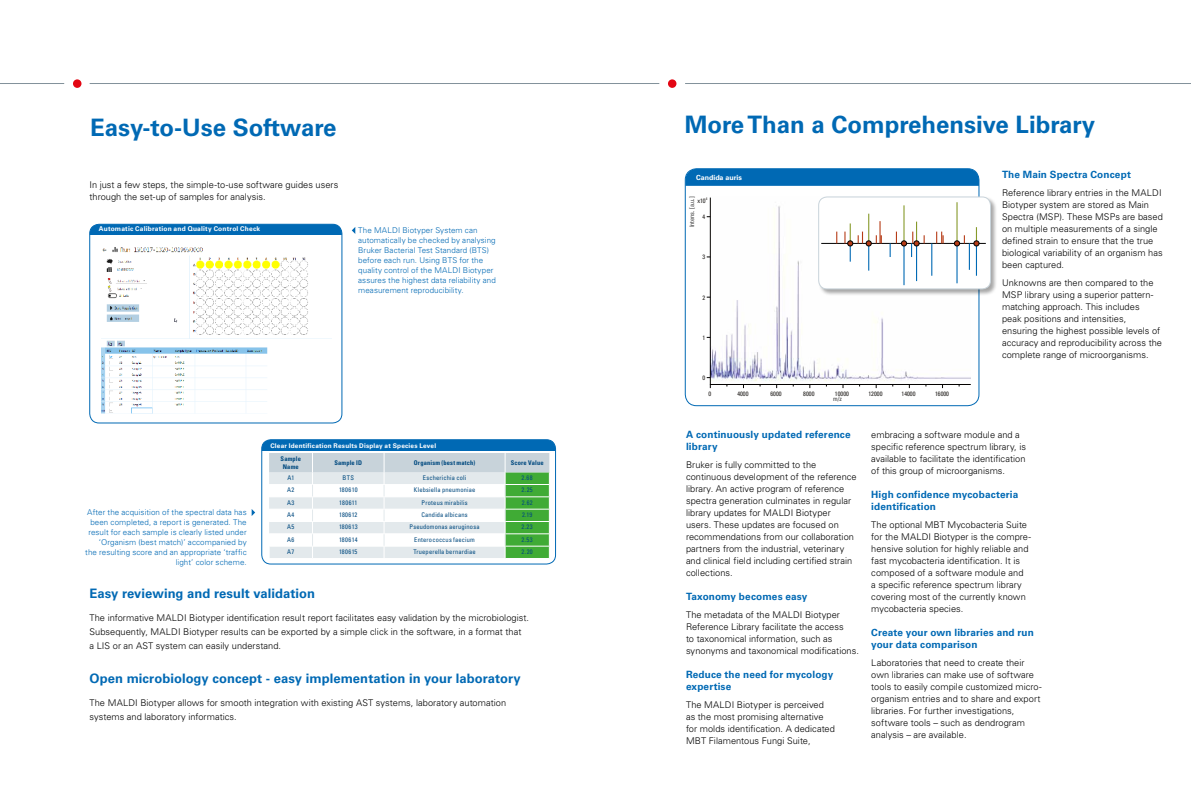
<style>
.page{position:relative;width:1191px;height:791px;background:#fff}
.page>*{position:absolute;margin:0;border:0;box-sizing:border-box;transform-origin:0 0}
.t1{font:700 24px "Univers LT Std";color:#0069b4}
.t2{font:700 13px "Univers LT Std";letter-spacing:.005em;color:#0069b4}
.t3{font:700 10px/12px "Univers LT Std";letter-spacing:.015em;color:#0069b4}
.t4{font:300 9.2px/12px "Univers LT Std";color:#000}
.t5{font:300 8px/10px "Univers LT Std";letter-spacing:.01em;color:#0069b4}
.t6{font:700 7px "Univers";color:#fff}
.t7{font:700 6.6px "Univers LT Std";letter-spacing:.03em;color:#fff}
.t8{font:condensed 6.4px "Univers LT Std";letter-spacing:.025em;color:#00497f}
.t9{font:700 6.4px "Univers LT Std";letter-spacing:.03em;color:#fff}
.t10{font:700 condensed 6.4px/8.5px "Univers LT Std";letter-spacing:.025em;color:#00497f;text-align:center}
.t11{font:condensed 6.3px "Univers";color:#201d1a}
.t12{font:condensed 6.3px "Univers";color:#373737}
</style>
<div class="page">
<div style="left:90px;top:224px;width:252px;height:11px;background:#0069b4"></div>
<div style="left:89px;top:224px;width:253px;height:199px;border:1px solid #0069b4;border-radius:9px"></div>
<svg style="left:352px;top:227px;width:3px;height:7px"></svg>
<svg style="left:252px;top:509px;width:3px;height:7px"></svg>
<div style="left:262px;top:440px;width:293px;height:10px;background:#0069b4"></div>
<div style="left:261px;top:439px;width:295px;height:125px;border:1px solid #0069b4;border-radius:9px"></div>
<svg style="left:269px;top:453px;width:281px;height:105px"></svg>
<hr style="left:0;top:83px;width:64px;height:1px;background:#83929b">
<div style="left:73px;top:79px;width:8px;height:9px;background:#e30613;border-radius:50%"></div>
<div style="left:668px;top:79px;width:8px;height:9px;background:#e30613;border-radius:50%"></div>
<hr style="left:90px;top:83px;width:569px;height:1px;background:#83929b">
<hr style="left:685px;top:83px;width:506px;height:1px;background:#83929b">
<svg style="left:710px;top:197px;width:261px;height:188px"></svg>
<svg style="left:685px;top:169px;width:294px;height:17px;background:#046bb5"></svg>
<div style="left:685px;top:168px;width:294px;height:238px;border:1px solid #0069b4;border-radius:11px"></div>
<div style="left:818px;top:197px;width:179px;height:99px;background:#000;opacity:.35"></div>
<div style="left:818px;top:197px;width:172px;height:92px;background:#fff;border-radius:8px"></div>
<div style="left:818px;top:197px;width:172px;height:92px;border:1px solid #c8d3da;border-radius:8px"></div>
<hr style="left:821px;top:243px;width:164px;height:1px;background:#000">
<hr style="left:903px;top:205px;width:1px;height:38px;background:#879a2b">
<svg style="left:936px;top:232px;width:7px;height:11px"></svg>
<hr style="left:956px;top:202px;width:1px;height:41px;background:#879a2b">
<hr style="left:903px;top:243px;width:1px;height:42px;background:#0069b4">
<hr style="left:916px;top:243px;width:1px;height:38px;background:#0069b4">
<hr style="left:976px;top:243px;width:1px;height:33px;background:#0069b4">
<hr style="left:968px;top:243px;width:2px;height:27px;background:#0069b4">
<hr style="left:931px;top:243px;width:1px;height:33px;background:#0069b4">
<svg style="left:889px;top:243px;width:1px;height:14px"></svg>
<hr style="left:956px;top:243px;width:1px;height:40px;background:#0069b4">
<svg style="left:844px;top:214px;width:38px;height:57px"></svg>
<svg style="left:896px;top:222px;width:28px;height:35px"></svg>
<svg style="left:954px;top:235px;width:11px;height:11px"></svg>
<svg style="left:973px;top:227px;width:6px;height:19px"></svg>
<img style="left:102px;top:247px;width:229px;height:167px">
<h1 class="t1" style="left:90px;top:114px;width:248px">Easy-to-Use Software</h1>
<p class="t4" style="left:89px;top:179px;width:250px">In just a few steps, the simple-to-use software guides users through the set-up of samples for analysis.</p>
<p class="t7" style="left:99px;top:225px;width:163px">Automatic Calibration and Quality Control Check</p>
<p class="t5" style="left:358px;top:225px;width:139px">The MALDI Biotyper System can automatically be checked by analysing Bruker Bacterial Test Standard (BTS) before each run. Using BTS for the quality control of the MALDI Biotyper assures the highest data reliability and measurement reproducibility.</p>
<p class="t9" style="left:270px;top:442px;width:167px">Clear Identification Results Display at Species Level</p>
<p class="t10" style="left:280px;top:454px;width:22px">Sample<br>Name</p>
<p class="t10" style="left:334px;top:459px;width:29px">Sample ID</p>
<p class="t10" style="left:414px;top:459px;width:63px">Organism (best match)</p>
<p class="t10" style="left:511px;top:459px;width:35px">Score Value</p>
<p class="t8" style="left:287px;top:474px;width:8px">A1</p>
<p class="t8" style="left:342px;top:474px;width:13px">BTS</p>
<p class="t8" style="left:423px;top:474px;width:45px">Escherichia coli</p>
<p class="t8" style="left:521px;top:474px;width:13px">2.68</p>
<p class="t8" style="left:287px;top:486px;width:9px">A2</p>
<p class="t8" style="left:339px;top:486px;width:20px">180610</p>
<p class="t8" style="left:414px;top:486px;width:63px">Klebsiella pneumoniae</p>
<p class="t8" style="left:521px;top:486px;width:13px">2.25</p>
<p class="t8" style="left:287px;top:498px;width:9px">A3</p>
<p class="t8" style="left:339px;top:498px;width:20px">180611</p>
<p class="t8" style="left:421px;top:498px;width:47px">Proteus mirabilis</p>
<p class="t8" style="left:521px;top:498px;width:13px">2.62</p>
<p class="t8" style="left:287px;top:511px;width:9px">A4</p>
<p class="t8" style="left:339px;top:511px;width:20px">180612</p>
<p class="t8" style="left:421px;top:511px;width:48px">Candida albicans</p>
<p class="t8" style="left:522px;top:511px;width:12px">2.19</p>
<p class="t8" style="left:287px;top:523px;width:9px">A5</p>
<p class="t8" style="left:339px;top:523px;width:20px">180613</p>
<p class="t8" style="left:409px;top:523px;width:72px">Pseudomonas aeruginosa</p>
<p class="t8" style="left:521px;top:523px;width:13px">2.23</p>
<p class="t8" style="left:287px;top:535px;width:9px">A6</p>
<p class="t8" style="left:339px;top:535px;width:20px">180614</p>
<p class="t8" style="left:414px;top:535px;width:62px">Enterococcus faecium</p>
<p class="t8" style="left:521px;top:535px;width:13px">2.53</p>
<p class="t8" style="left:287px;top:548px;width:9px">A7</p>
<p class="t8" style="left:339px;top:548px;width:20px">180615</p>
<p class="t8" style="left:413px;top:548px;width:64px">Trueperella bernardiae</p>
<p class="t8" style="left:521px;top:548px;width:13px">2.20</p>
<h2 class="t2" style="left:89px;top:586px;width:227px">Easy reviewing and result validation</h2>
<p class="t4" style="left:89px;top:611px;width:441px;line-height:14.2px">The informative MALDI Biotyper identification result report facilitates easy validation by the microbiologist.<br>Subsequently, MALDI Biotyper results can be exported by a simple click in the software, in a format that<br>a LIS or an AST system can easily understand.</p>
<h2 class="t2" style="left:89px;top:671px;width:433px">Open microbiology concept - easy implementation in your laboratory</h2>
<p class="t4" style="left:89px;top:696px;width:418px;line-height:14.2px">The MALDI Biotyper allows for smooth integration with existing AST systems, laboratory automation systems and laboratory informatics.</p>
<p class="t5" style="left:85px;top:507px;width:163px;text-align:right">After the acquisition of the spectral data has been completed, a report is generated. The result for each sample is clearly listed under ‘Organism (best match)’ accompanied by the resulting score and an appropriate ‘traffic light’ color scheme.</p>
<h1 class="t1" style="left:685px;top:110px;width:412px">More Than a Comprehensive Library</h1>
<p class="t3" style="left:1002px;top:169px;width:130px">The Main Spectra Concept</p>
<p class="t4" style="left:1002px;top:187px;width:162px">Reference library entries in the MALDI Biotyper system are stored as Main Spectra (MSP). These MSPs are based on multiple measurements of a single defined strain to ensure that the true biological variability of an organism has been captured.</p>
<p class="t4" style="left:1002px;top:277px;width:161px">Unknowns are then compared to the MSP library using a superior pattern&shy;matching approach. This includes<br>peak positions and intensities, ensuring the highest possible levels of accuracy and reproducibility across the complete range of microorganisms.</p>
<p class="t6" style="left:696px;top:173px;width:47px">Candida auris</p>
<p class="t12" style="left:688px;top:227px;width:33px;rotate:-90deg">Intens. [a.u.]</p>
<p class="t11" style="left:697px;top:196px;width:12px">x10<sup>4</sup></p>
<p class="t11" style="left:702px;top:213px;width:4px">4</p>
<p class="t11" style="left:702px;top:253px;width:4px">3</p>
<p class="t11" style="left:702px;top:293px;width:4px">2</p>
<p class="t11" style="left:702px;top:333px;width:4px">1</p>
<p class="t11" style="left:702px;top:373px;width:4px">0</p>
<p class="t11" style="left:708px;top:389px;width:4px">0</p>
<p class="t11" style="left:737px;top:389px;width:13px">4000</p>
<p class="t11" style="left:770px;top:389px;width:13px">6000</p>
<p class="t11" style="left:803px;top:389px;width:13px">8000</p>
<p class="t11" style="left:835px;top:389px;width:15px">10000</p>
<p class="t11" style="left:868px;top:389px;width:15px">12000</p>
<p class="t11" style="left:901px;top:389px;width:15px">14000</p>
<p class="t11" style="left:935px;top:389px;width:15px">16000</p>
<p class="t12" style="left:833px;top:395px;width:10px">m/z</p>
<p class="t3" style="left:686px;top:429px;width:166px">A continuously updated reference library</p>
<p class="t4" style="left:686px;top:459px;width:172px">Bruker is fully committed to the continuous development of the reference library. An active program of reference spectra generation culminates in regular library updates for MALDI Biotyper users. These updates are focused on recommendations from our collaboration partners from the industrial, veterinary and clinical field including certified strain collections.</p>
<p class="t3" style="left:686px;top:591px;width:123px">Taxonomy becomes easy</p>
<p class="t4" style="left:686px;top:609px;width:174px">The metadata of the MALDI Biotyper Reference Library facilitate the access<br>to taxonomical information, such as synonyms and taxonomical modifications.</p>
<p class="t3" style="left:686px;top:669px;width:149px">Reduce the need for mycology expertise</p>
<p class="t4" style="left:686px;top:699px;width:150px">The MALDI Biotyper is perceived as the most promising alternative for molds identification. A dedicated MBT Filamentous Fungi Suite,</p>
<p class="t4" style="left:871px;top:428px;width:156px">embracing a software module and a specific reference spectrum library, is available to facilitate the identification of this group of microorganisms.</p>
<p class="t3" style="left:871px;top:488px;width:148px">High confidence mycobacteria identification</p>
<p class="t4" style="left:871px;top:518px;width:161px">The optional MBT Mycobacteria Suite for the MALDI Biotyper is the compre&shy;hensive solution for highly reliable and fast mycobacteria identification. It is composed of a software module and<br>a specific reference spectrum library covering most of the currently known mycobacteria species.</p>
<p class="t3" style="left:871px;top:626px;width:164px">Create your own libraries and run your data comparison</p>
<p class="t4" style="left:871px;top:656px;width:172px">Laboratories that need to create their own libraries can make use of software tools to easily compile customized micro&shy;organism entries and to share and export libraries. For further investigations, software tools – such as dendrogram analysis – are available.</p>
</div>
